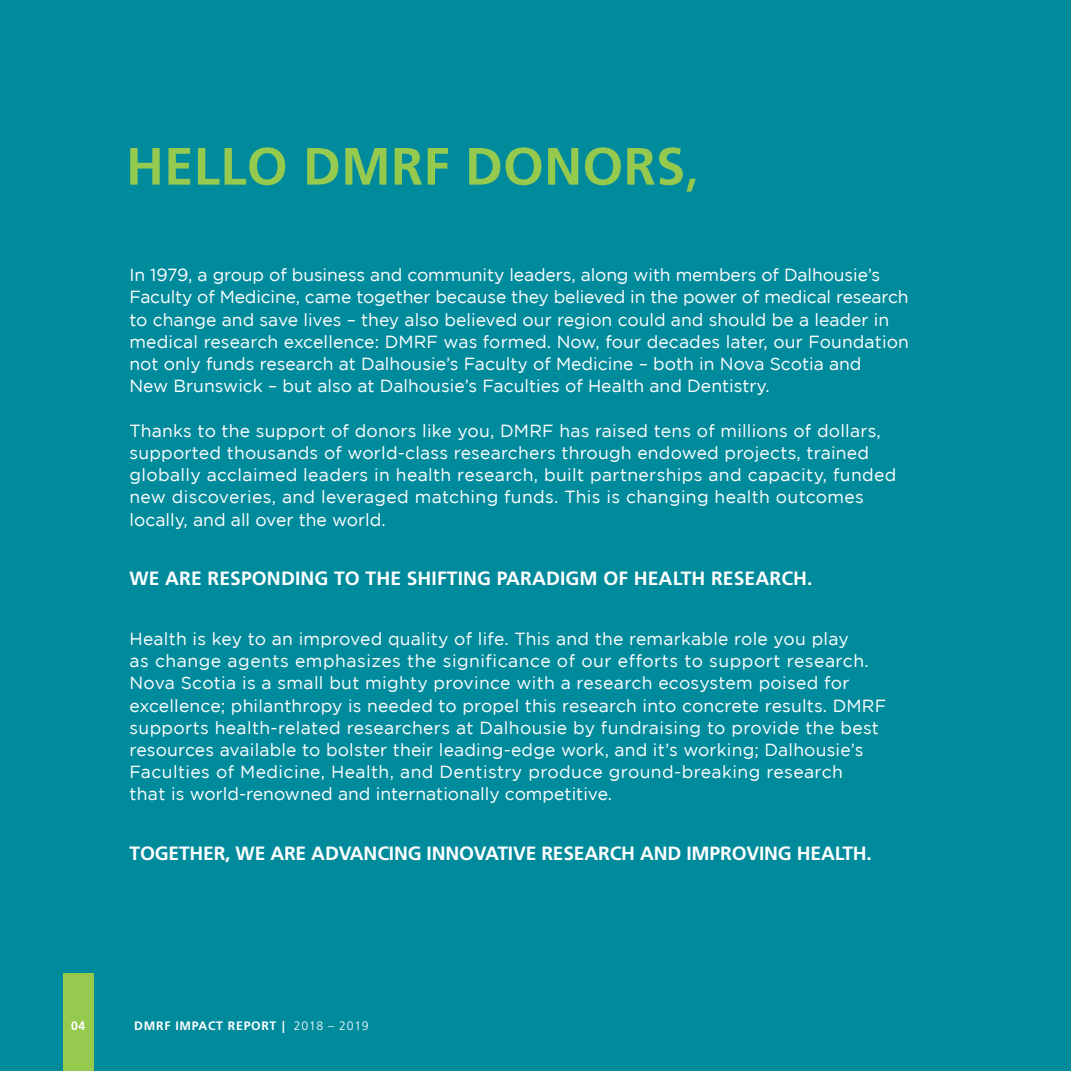
<style>
.page{position:relative;width:1071px;height:1071px;background:#008b9d}
.page>*{position:absolute;margin:0;border:0;box-sizing:border-box;transform-origin:0 0}
.t1{font:700 52.5px "Frutiger LT Std";letter-spacing:.005em;color:#96ca4f}
.t2{font:700 19.25px "Frutiger LT Std";letter-spacing:-.01em;color:#fff}
.t3{font:17.5px/22.2px "Gotham";letter-spacing:.01em;color:#fff}
.t4{font:700 12.25px "Frutiger LT Std";letter-spacing:.06em;color:#fff}
.s1{font-weight:400}
.s2{font-weight:300}
</style>
<div class="page">
<div style="left:63px;top:974px;width:30px;height:97px;background:#96ca4f"></div>
<h1 class="t1" style="left:126px;top:136px;width:576px">HELLO DMRF DONORS<span class="s1">,</span></h1>
<p class="t3" style="left:130px;top:264px;width:781px">In 1979, a group of business and community leaders, along with members of Dalhousie’s Faculty of Medicine, came together because they believed in the power of medical research to change and save lives – they also believed our region could and should be a leader in medical research excellence: DMRF was formed. Now, four decades later, our Foundation not only funds research at Dalhousie’s Faculty of Medicine – both in Nova Scotia and<br>New Brunswick – but also at Dalhousie’s Faculties of Health and Dentistry.</p>
<p class="t3" style="left:130px;top:419px;width:768px">Thanks to the support of donors like you, DMRF has raised tens of millions of dollars, supported thousands of world-class researchers through endowed projects, trained globally acclaimed leaders in health research, built partnerships and capacity, funded new discoveries, and leveraged matching funds. This is changing health outcomes locally, and all over the world.</p>
<p class="t2" style="left:130px;top:567px;width:685px">WE ARE RESPONDING TO THE SHIFTING PARADIGM OF HEALTH RESEARCH.</p>
<p class="t3" style="left:130px;top:627px;width:758px">Health is key to an improved quality of life. This and the remarkable role you play<br>as change agents emphasizes the significance of our efforts to support research.<br>Nova Scotia is a small but mighty province with a research ecosystem poised for excellence; philanthropy is needed to propel this research into concrete results. DMRF supports health-related researchers at Dalhousie by fundraising to provide the best resources available to bolster their leading-edge work, and it’s working; Dalhousie’s Faculties of Medicine, Health, and Dentistry produce ground-breaking research<br>that is world-renowned and internationally competitive.</p>
<p class="t2" style="left:130px;top:842px;width:744px">TOGETHER, WE ARE ADVANCING INNOVATIVE RESEARCH AND IMPROVING HEALTH.</p>
<p class="t4" style="left:71px;top:1018px;width:16px">04</p>
<p class="t4" style="left:134px;top:1018px;width:236px">DMRF IMPACT REPORT | <span class="s2">2018 – 2019</span></p>
</div>
